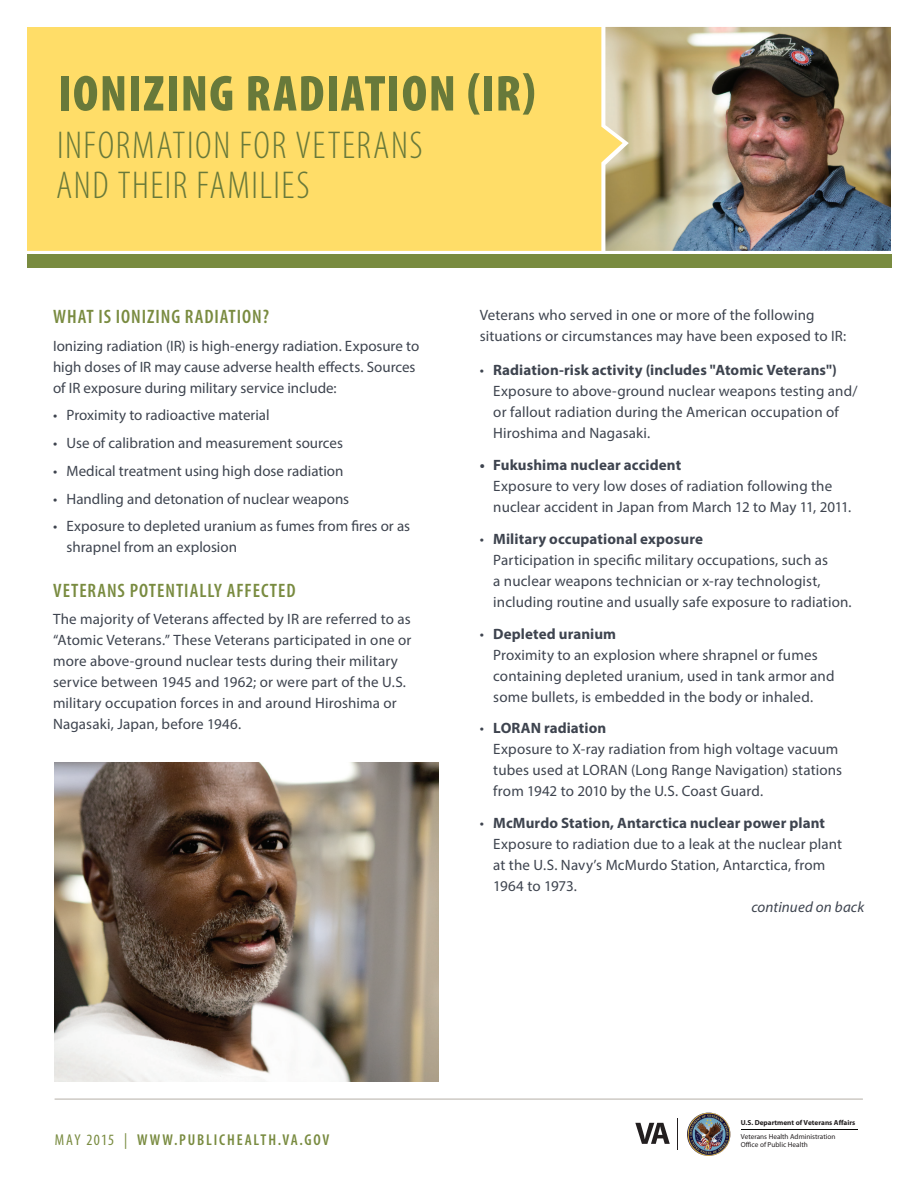
<style>
.page{position:relative;width:918px;height:1188px;background:#fff}
.page>*{position:absolute;margin:0;border:0;box-sizing:border-box;transform-origin:0 0}
.t1{font:900 condensed 51px "Myriad Pro";letter-spacing:.025em;color:#68793a}
.t2{font:300 condensed 39px/40.5px "Myriad Pro";letter-spacing:.04em;color:#68793a}
.t3{font:600 condensed 19.5px "Myriad Pro";letter-spacing:.05em;color:#798b40}
.t4{font:600 condensed 15.75px "Myriad Pro";letter-spacing:.115em;color:#798b40}
.t5{font:condensed 15.75px "Myriad Pro";letter-spacing:.08em;color:#798b40}
.t6{font:15px/21px "Myriad Pro";letter-spacing:.005em;color:#3e444f}
.t7{font:italic 15px "Myriad Pro";letter-spacing:.01em;color:#3e444f}
.t8{font:700 7.2px/13.5px "Myriad Pro";color:#231f20}
.t9{font:7.2px "Myriad Pro";color:#231f20}
.s1{font-weight:700}
.s2{font-weight:400}
</style>
<div class="page">
<div style="left:27px;top:27px;width:578px;height:224px;background:#ffdd68"></div>
<img style="left:605px;top:27px;width:286px;height:224px">
<div style="left:27px;top:255px;width:865px;height:13px;background:#798b40"></div>
<hr style="left:55px;top:1098px;width:808px;height:2px;background:#cecac5">
<img style="left:54px;top:762px;width:384px;height:319px">
<img style="left:687px;top:1113px;width:43px;height:43px;border-radius:22px">
<hr style="left:678px;top:1118px;width:1px;height:31px;background:#231f20">
<svg style="left:635px;top:1123px;width:35px;height:21px"></svg>
<hr style="left:741px;top:1129px;width:117px;height:1px;background:#050504">
<h1 class="t1" style="left:58px;top:61px;width:479px">IONIZING RADIATION (IR)</h1>
<h1 class="t2" style="left:56px;top:124px;width:368px">INFORMATION FOR VETERANS<br>AND THEIR FAMILIES</h1>
<h2 class="t3" style="left:53px;top:304px;width:217px">WHAT IS IONIZING RADIATION?</h2>
<p class="t6" style="left:53px;top:335px;width:368px">Ionizing radiation (IR) is high-energy radiation. Exposure to high doses of IR may cause adverse health effects. Sources of IR exposure during military service include:</p>
<p class="t6" style="left:53px;top:405px;width:218px">• Proximity to radioactive material</p>
<p class="t6" style="left:53px;top:432px;width:291px">• Use of calibration and measurement sources</p>
<p class="t6" style="left:53px;top:460px;width:292px">• Medical treatment using high dose radiation</p>
<p class="t6" style="left:53px;top:488px;width:298px">• Handling and detonation of nuclear weapons</p>
<p class="t6" style="left:67px;top:516px;width:345px;text-indent:-14px">• Exposure to depleted uranium as fumes from fires or as shrapnel from an explosion</p>
<h2 class="t3" style="left:53px;top:578px;width:244px">VETERANS POTENTIALLY AFFECTED</h2>
<p class="t6" style="left:53px;top:609px;width:360px">The majority of Veterans affected by IR are referred to as “Atomic Veterans.” These Veterans participated in one or more above-ground nuclear tests during their military service between 1945 and 1962; or were part of the U.S. military occupation forces in and around Hiroshima or Nagasaki, Japan, before 1946.</p>
<p class="t6" style="left:480px;top:304px;width:368px">Veterans who served in one or more of the following situations or circumstances may have been exposed to IR:</p>
<p class="t6" style="left:493px;top:359px;width:366px;text-indent:-14px">• <span class="s1">Radiation-risk activity (includes "Atomic Veterans")<br></span>Exposure to above-ground nuclear weapons testing and/ or fallout radiation during the American occupation of Hiroshima and Nagasaki.</p>
<p class="t6" style="left:493px;top:454px;width:360px;text-indent:-14px"><span class="s1">• Fukushima nuclear accident<br></span>Exposure to very low doses of radiation following the nuclear accident in Japan from March 12 to May 11, 2011.</p>
<p class="t6" style="left:493px;top:528px;width:360px;text-indent:-14px">• <span class="s1">Military occupational exposure<br></span>Participation in specific military occupations, such as<br>a nuclear weapons technician or x-ray technologist, including routine and usually safe exposure to radiation.</p>
<p class="t6" style="left:493px;top:623px;width:343px;text-indent:-14px">• <span class="s1">Depleted uranium<br></span>Proximity to an explosion where shrapnel or fumes containing depleted uranium, used in tank armor and some bullets, is embedded in the body or inhaled.</p>
<p class="t6" style="left:493px;top:718px;width:350px;text-indent:-14px">• <span class="s1">LORAN radiation<br></span>Exposure to X-ray radiation from high voltage vacuum tubes used at LORAN (Long Range Navigation) stations from 1942 to 2010 by the U.S. Coast Guard.</p>
<p class="t6" style="left:493px;top:812px;width:351px;text-indent:-14px">• <span class="s1">McMurdo Station, Antarctica nuclear power plant </span>Exposure to radiation due to a leak at the nuclear plant at the U.S. Navy’s McMurdo Station, Antarctica, from 1964 to 1973.</p>
<p class="t7" style="left:751px;top:898px;width:114px">continued on back</p>
<p class="t5" style="left:55px;top:1130px;width:74px">MAY 2015 |</p>
<p class="t4" style="left:137px;top:1130px;width:194px">WWW.PUBLICHEALTH.VA.GOV</p>
<p class="t8" style="left:741px;top:1116px;width:116px">U.S. Department of Veterans Affairs<br><span class="s2">Veterans Health Administration</span></p>
<p class="t9" style="left:741px;top:1140px;width:69px">Office of Public Health</p>
</div>
